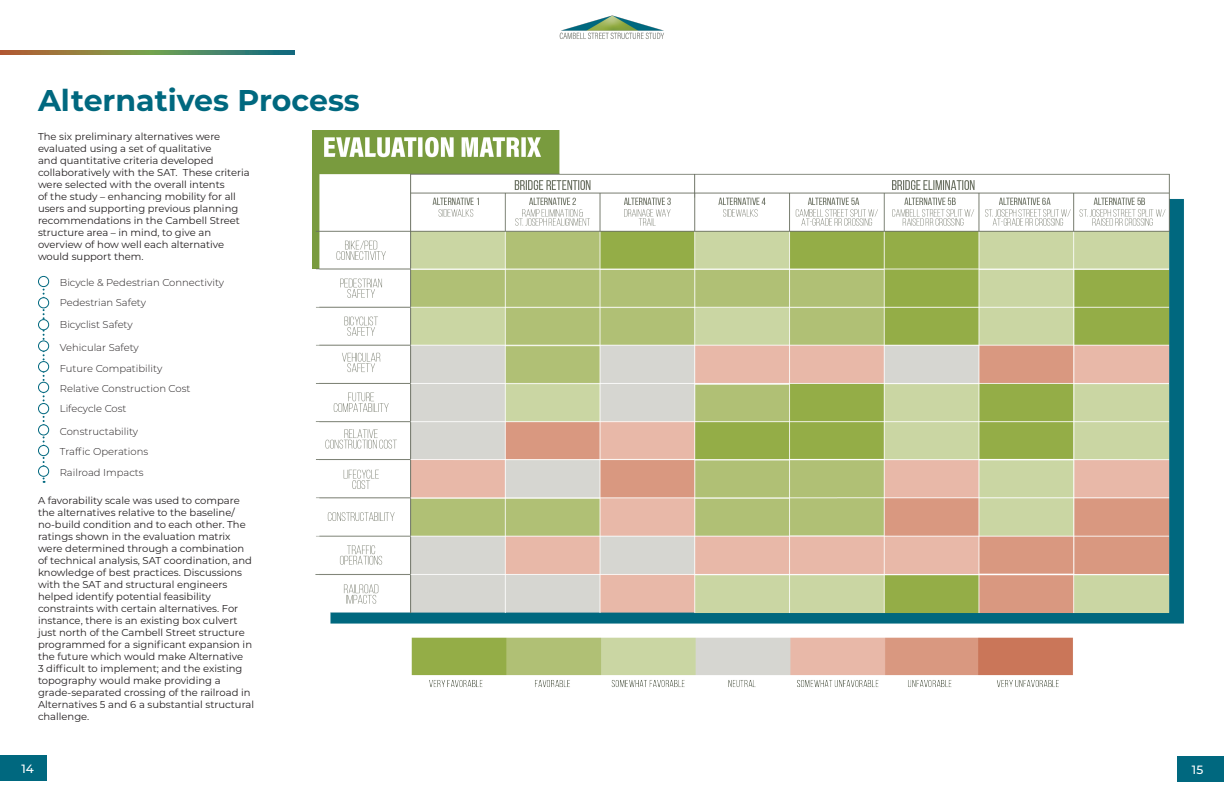
<style>
.page{position:relative;width:1224px;height:792px;background:#fff}
.page>*{position:absolute;margin:0;border:0;box-sizing:border-box;transform-origin:0 0}
.t1{font:700 30px "Montserrat";color:#00687f}
.t2{font:500 12px "Montserrat";color:#fff}
.t3{font:10px/12px "Montserrat";color:#231f20}
.t4{font:300 10px "Montserrat";color:#231f20}
</style>
<div class="page">
<img style="left:559px;top:15px;width:105px;height:24px">
<div style="left:0;top:755px;width:46px;height:25px;background:#00687f"></div>
<div style="left:1178px;top:756px;width:46px;height:25px;background:#00687f"></div>
<svg style="left:0;top:50px;width:294px;height:4px"></svg>
<img style="left:312px;top:130px;width:872px;height:557px">
<svg style="left:43px;top:287px;width:2px;height:196px"></svg>
<div style="left:38px;top:276px;width:11px;height:11px;border:1px solid #00687f;border-radius:50%"></div>
<div style="left:39px;top:298px;width:10px;height:10px;background:#fff;border-radius:50%"></div>
<div style="left:38px;top:297px;width:11px;height:11px;border:1px solid #00687f;border-radius:50%"></div>
<div style="left:39px;top:320px;width:10px;height:10px;background:#fff;border-radius:50%"></div>
<div style="left:38px;top:319px;width:11px;height:11px;border:1px solid #00687f;border-radius:50%"></div>
<div style="left:39px;top:341px;width:10px;height:10px;background:#fff;border-radius:50%"></div>
<div style="left:38px;top:340px;width:11px;height:12px;border:1px solid #00687f;border-radius:50%"></div>
<div style="left:39px;top:362px;width:10px;height:10px;background:#fff;border-radius:50%"></div>
<div style="left:38px;top:361px;width:11px;height:11px;border:1px solid #00687f;border-radius:50%"></div>
<div style="left:39px;top:382px;width:10px;height:10px;background:#fff;border-radius:50%"></div>
<div style="left:38px;top:382px;width:11px;height:11px;border:1px solid #00687f;border-radius:50%"></div>
<div style="left:39px;top:404px;width:10px;height:10px;background:#fff;border-radius:50%"></div>
<div style="left:38px;top:403px;width:11px;height:11px;border:1px solid #00687f;border-radius:50%"></div>
<div style="left:39px;top:425px;width:10px;height:10px;background:#fff;border-radius:50%"></div>
<div style="left:38px;top:424px;width:11px;height:12px;border:1px solid #00687f;border-radius:50%"></div>
<div style="left:39px;top:445px;width:10px;height:11px;background:#fff;border-radius:50%"></div>
<div style="left:38px;top:445px;width:11px;height:11px;border:1px solid #00687f;border-radius:50%"></div>
<div style="left:39px;top:466px;width:10px;height:10px;background:#fff;border-radius:50%"></div>
<div style="left:38px;top:466px;width:11px;height:11px;border:1px solid #00687f;border-radius:50%"></div>
<p class="t1" style="left:38px;top:79px;width:323px">Alternatives Process</p>
<p class="t3" style="left:38px;top:130px;width:213px">The six preliminary alternatives were evaluated using a set of qualitative<br>and quantitative criteria developed collaboratively with the SAT. These criteria were selected with the overall intents<br>of the study – enhancing mobility for all users and supporting previous planning recommendations in the Cambell Street structure area – in mind, to give an overview of how well each alternative would support them.</p>
<p class="t4" style="left:60px;top:275px;width:166px">Bicycle &amp; Pedestrian Connectivity</p>
<p class="t4" style="left:60px;top:296px;width:88px">Pedestrian Safety</p>
<p class="t4" style="left:60px;top:318px;width:74px">Bicyclist Safety</p>
<p class="t4" style="left:60px;top:341px;width:81px">Vehicular Safety</p>
<p class="t4" style="left:60px;top:361px;width:104px">Future Compatibility</p>
<p class="t4" style="left:60px;top:382px;width:132px">Relative Construction Cost</p>
<p class="t4" style="left:60px;top:402px;width:68px">Lifecycle Cost</p>
<p class="t4" style="left:60px;top:424px;width:80px">Constructability</p>
<p class="t4" style="left:60px;top:445px;width:90px">Traffic Operations</p>
<p class="t4" style="left:60px;top:466px;width:85px">Railroad Impacts</p>
<p class="t3" style="left:38px;top:494px;width:218px">A favorability scale was used to compare the alternatives relative to the baseline/ no-build condition and to each other. The ratings shown in the evaluation matrix were determined through a combination of technical analysis, SAT coordination, and knowledge of best practices. Discussions with the SAT and structural engineers helped identify potential feasibility constraints with certain alternatives. For instance, there is an existing box culvert just north of the Cambell Street structure programmed for a significant expansion in the future which would make Alternative<br>3 difficult to implement; and the existing topography would make providing a grade-separated crossing of the railroad in Alternatives 5 and 6 a substantial structural challenge.</p>
<p class="t2" style="left:21px;top:761px;width:14px">14</p>
<p class="t2" style="left:1192px;top:762px;width:13px">15</p>
</div>
